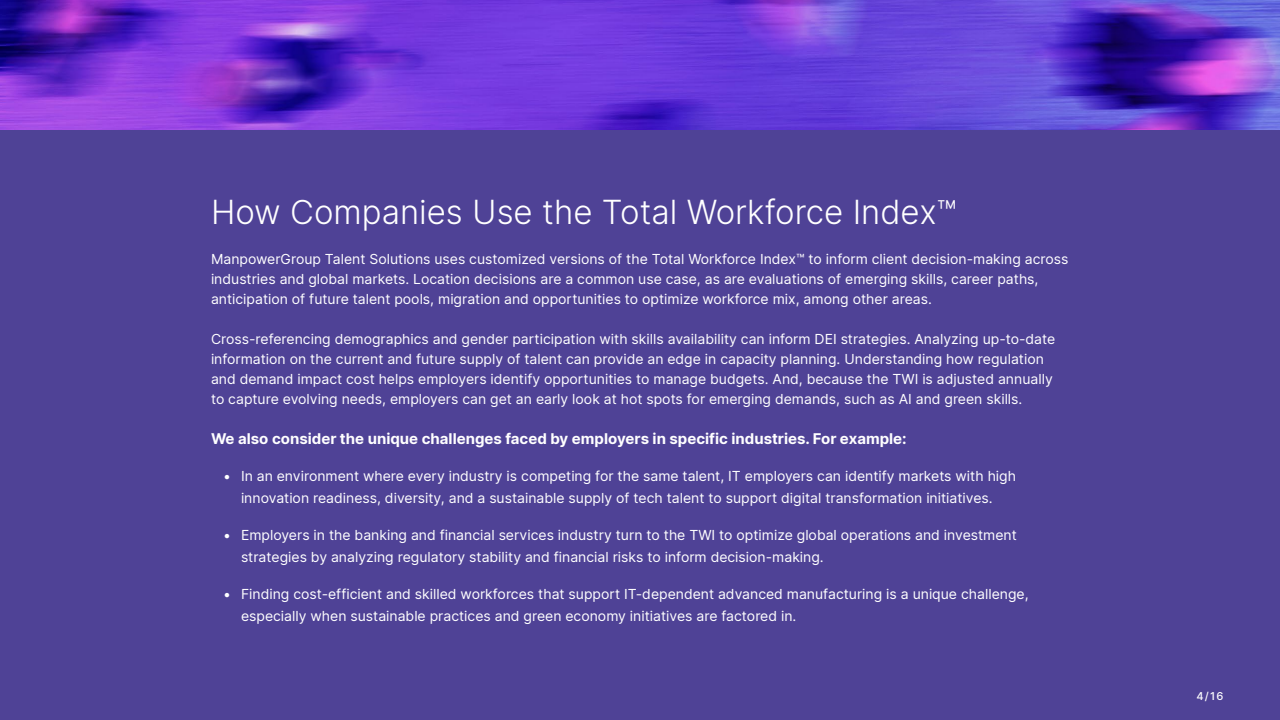
<style>
.page{position:relative;width:1280px;height:720px;background:#fff}
.page>*{position:absolute;margin:0;border:0;box-sizing:border-box;transform-origin:0 0}
.t1{font:300 33px "Inter";color:#fff}
.t2{font:700 15px "Inter";color:#fff}
.t3{font:14px/20px "Inter";color:#fff}
.t4{font:500 11px "Inter";color:#fff}
</style>
<div class="page">
<img style="left:0;top:0;width:1280px;height:130px">
<div style="left:0;top:130px;width:1280px;height:590px;background:#4f4296"></div>
<h1 class="t1" style="left:211px;top:189px;width:747px">How Companies Use the Total Workforce Index™</h1>
<p class="t3" style="left:211px;top:249px;width:859px">ManpowerGroup Talent Solutions uses customized versions of the Total Workforce Index™ to inform client decision-making across industries and global markets. Location decisions are a common use case, as are evaluations of emerging skills, career paths, anticipation of future talent pools, migration and opportunities to optimize workforce mix, among other areas.</p>
<p class="t3" style="left:211px;top:329px;width:846px">Cross-referencing demographics and gender participation with skills availability can inform DEI strategies. Analyzing up-to-date information on the current and future supply of talent can provide an edge in capacity planning. Understanding how regulation and demand impact cost helps employers identify opportunities to manage budgets. And, because the TWI is adjusted annually to capture evolving needs, employers can get an early look at hot spots for emerging demands, such as AI and green skills.</p>
<p class="t2" style="left:211px;top:427px;width:697px">We also consider the unique challenges faced by employers in specific industries. For example:</p>
<p class="t3" style="left:223px;top:465px;width:795px;line-height:22px;text-align:center">• In an environment where every industry is competing for the same talent, IT employers can identify markets with high innovation readiness, diversity, and a sustainable supply of tech talent to support digital transformation initiatives.</p>
<p class="t3" style="left:241px;top:524px;width:777px;line-height:22px;text-indent:-18px">• Employers in the banking and financial services industry turn to the TWI to optimize global operations and investment strategies by analyzing regulatory stability and financial risks to inform decision-making.</p>
<p class="t3" style="left:241px;top:583px;width:789px;line-height:22px;text-indent:-18px">• Finding cost-efficient and skilled workforces that support IT-dependent advanced manufacturing is a unique challenge, especially when sustainable practices and green economy initiatives are factored in.</p>
<p class="t4" style="left:1197px;top:688px;width:28px">4/16</p>
</div>
